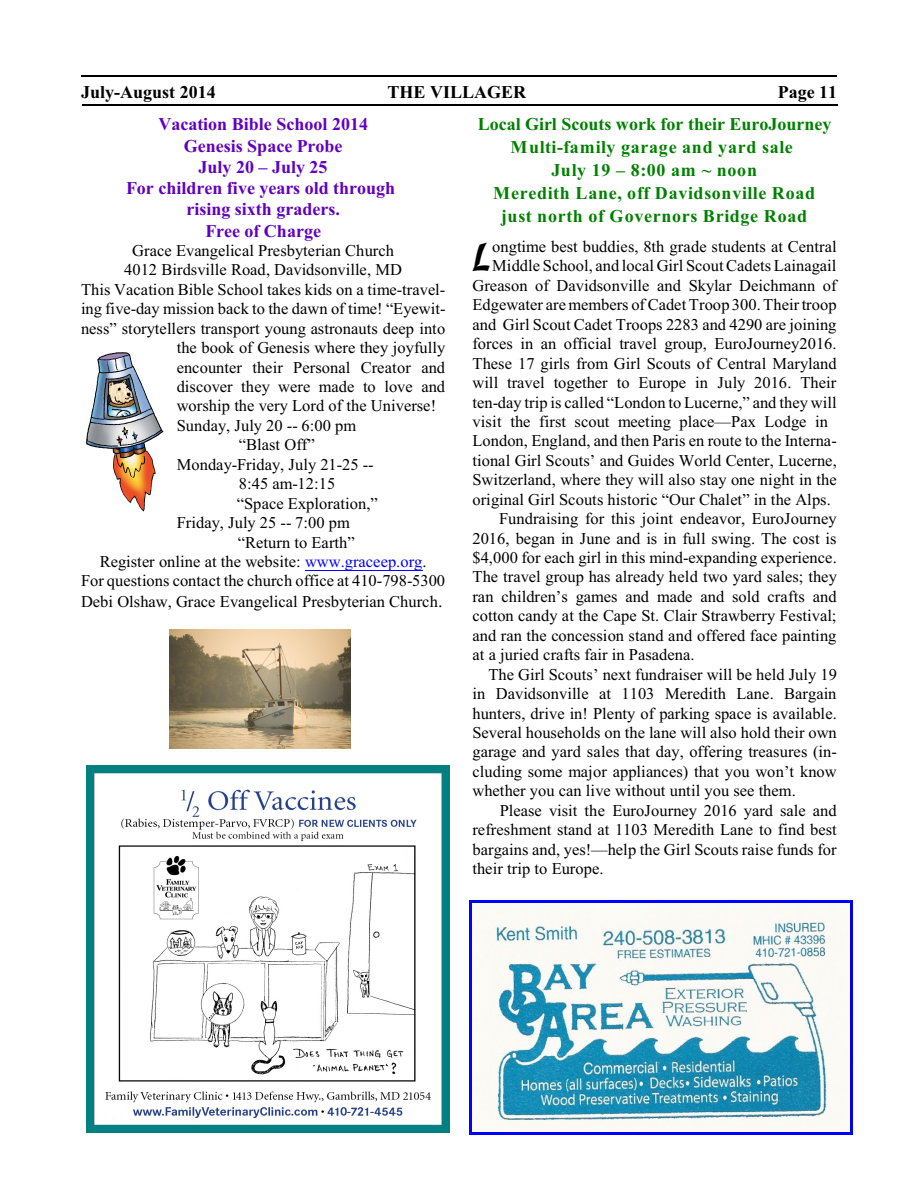
<style>
.page{position:relative;width:918px;height:1188px;background:#fff}
.page>*{position:absolute;margin:0;border:0;box-sizing:border-box;transform-origin:0 0}
.t1{font:39px "Freehand 471 BT";color:#000}
.t2{font:700 18px/22.8px "Times New Roman";letter-spacing:.035em;color:#008000;text-align:center}
.t3{font:700 18px/21.3px "Times New Roman";color:#6100bf;text-align:center}
.t4{font:700 18px "Times New Roman";color:#000}
.t5{font:16.5px "Times New Roman";color:#000}
.s1{color:#00f}
.s2{font-size:18px}
</style>
<div class="page">
<hr style="left:305px;top:570px;width:117px;height:1px;background:#00f">
<hr style="left:82px;top:104px;width:756px;height:1px;background:#000">
<hr style="left:81px;top:75px;width:755px;height:1px;background:#000">
<img style="left:86px;top:352px;width:78px;height:160px">
<img style="left:94px;top:772px;width:348px;height:353px">
<div style="left:87px;top:765px;width:7px;height:367px;background:#008080"></div>
<div style="left:442px;top:765px;width:7px;height:367px;background:#008080"></div>
<div style="left:87px;top:765px;width:362px;height:7px;background:#008080"></div>
<div style="left:87px;top:1125px;width:362px;height:7px;background:#008080"></div>
<img style="left:170px;top:629px;width:180px;height:120px">
<img style="left:472px;top:903px;width:378px;height:229px">
<hr style="left:469px;top:900px;width:3px;height:235px;background:#00f">
<hr style="left:850px;top:900px;width:3px;height:235px;background:#00f">
<hr style="left:469px;top:900px;width:384px;height:3px;background:#00f">
<hr style="left:469px;top:1132px;width:384px;height:3px;background:#00f">
<p class="t4" style="left:81px;top:86px;width:136px">July-August 2014</p>
<p class="t4" style="left:388px;top:86px;width:140px">THE VILLAGER</p>
<p class="t4" style="left:778px;top:86px;width:61px">Page 11</p>
<p class="t3" style="left:126px;top:116px;width:271px">Vacation Bible School 2014<br>Genesis Space Probe<br>July 20 – July 25<br>For children five years old through rising sixth graders.<br>Free of Charge</p>
<p class="t5" style="left:132px;top:245px;width:263px">Grace Evangelical Presbyterian Church</p>
<p class="t5" style="left:124px;top:264px;width:279px">4012 Birdsville Road, Davidsonville, MD</p>
<p class="t5" style="left:81px;top:283px;width:366px">This Vacation Bible School takes kids on a time-travel-</p>
<p class="t5" style="left:81px;top:303px;width:366px">ing five-day mission back to the dawn of time! “Eyewit-</p>
<p class="t5" style="left:81px;top:322px;width:366px">ness” storytellers transport young astronauts deep into</p>
<p class="t5" style="left:177px;top:342px;width:270px">the book of Genesis where they joyfully</p>
<p class="t5" style="left:177px;top:361px;width:270px">encounter their Personal Creator and</p>
<p class="t5" style="left:177px;top:381px;width:270px">discover they were made to love and</p>
<p class="t5" style="left:177px;top:400px;width:261px">worship the very Lord of the Universe!</p>
<p class="t5" style="left:177px;top:419px;width:181px">Sunday, July 20 -- 6:00 pm</p>
<p class="t5" style="left:239px;top:439px;width:77px">“Blast Off”</p>
<p class="t5" style="left:177px;top:458px;width:198px">Monday-Friday, July 21-25 --</p>
<p class="t5" style="left:239px;top:478px;width:98px">8:45 am-12:15</p>
<p class="t5" style="left:237px;top:497px;width:142px">“Space Exploration,”</p>
<p class="t5" style="left:177px;top:517px;width:175px">Friday, July 25 -- 7:00 pm</p>
<p class="t5" style="left:238px;top:536px;width:119px">“Return to Earth”</p>
<p class="t5" style="left:100px;top:556px;width:328px">Register online at the website: <span class="s1">www.graceep.org</span>.</p>
<p class="t5" style="left:81px;top:575px;width:366px">For questions contact the church office at 410-798-5300</p>
<p class="t5" style="left:81px;top:596px;width:363px">Debi Olshaw, Grace Evangelical Presbyterian Church<span class="s2">.</span></p>
<p class="t2" style="left:478px;top:115px;width:355px">Local Girl Scouts work for their EuroJourney Multi-family garage and yard sale<br>July 19 – 8:00 am ~ noon<br>Meredith Lane, off Davidsonville Road just north of Governors Bridge Road</p>
<p class="t1" style="left:472px;top:242px;width:21px">L</p>
<p class="t5" style="left:492px;top:241px;width:346px">ongtime best buddies, 8th grade students at Central</p>
<p class="t5" style="left:492px;top:260px;width:346px">Middle School, and local Girl Scout Cadets Lainagail</p>
<p class="t5" style="left:472px;top:279px;width:366px">Greason of Davidsonville and Skylar Deichmann of</p>
<p class="t5" style="left:472px;top:299px;width:366px">Edgewater are members of Cadet Troop 300.Their troop</p>
<p class="t5" style="left:472px;top:318px;width:366px">and Girl Scout Cadet Troops 2283 and 4290 are joining</p>
<p class="t5" style="left:472px;top:338px;width:366px">forces in an official travel group, EuroJourney2016.</p>
<p class="t5" style="left:472px;top:357px;width:366px">These 17 girls from Girl Scouts of Central Maryland</p>
<p class="t5" style="left:472px;top:377px;width:365px">will travel together to Europe in July 2016. Their</p>
<p class="t5" style="left:472px;top:396px;width:366px">ten-day trip is called “London to Lucerne,” and they will</p>
<p class="t5" style="left:472px;top:416px;width:357px">visit the first scout meeting place—Pax Lodge in</p>
<p class="t5" style="left:472px;top:435px;width:366px">London, England, and then Paris en route to the Interna-</p>
<p class="t5" style="left:472px;top:454px;width:366px">tional Girl Scouts’ and Guides World Center, Lucerne,</p>
<p class="t5" style="left:472px;top:474px;width:366px">Switzerland, where they will also stay one night in the</p>
<p class="t5" style="left:472px;top:493px;width:360px">original Girl Scouts historic “Our Chalet” in the Alps.</p>
<p class="t5" style="left:499px;top:513px;width:339px">Fundraising for this joint endeavor, EuroJourney</p>
<p class="t5" style="left:472px;top:532px;width:366px">2016, began in June and is in full swing. The cost is</p>
<p class="t5" style="left:472px;top:552px;width:366px">$4,000 for each girl in this mind-expanding experience.</p>
<p class="t5" style="left:472px;top:571px;width:366px">The travel group has already held two yard sales; they</p>
<p class="t5" style="left:472px;top:590px;width:366px">ran children’s games and made and sold crafts and</p>
<p class="t5" style="left:472px;top:610px;width:365px">cotton candy at the Cape St. Clair Strawberry Festival;</p>
<p class="t5" style="left:472px;top:629px;width:366px">and ran the concession stand and offered face painting</p>
<p class="t5" style="left:472px;top:649px;width:224px">at a juried crafts fair in Pasadena.</p>
<p class="t5" style="left:488px;top:668px;width:350px">The Girl Scouts’ next fundraiser will be held July 19</p>
<p class="t5" style="left:472px;top:688px;width:366px">in Davidsonville at 1103 Meredith Lane. Bargain</p>
<p class="t5" style="left:472px;top:707px;width:366px">hunters, drive in! Plenty of parking space is available.</p>
<p class="t5" style="left:472px;top:727px;width:366px">Several households on the lane will also hold their own</p>
<p class="t5" style="left:472px;top:746px;width:366px">garage and yard sales that day, offering treasures (in-</p>
<p class="t5" style="left:472px;top:765px;width:366px">cluding some major appliances) that you won’t know</p>
<p class="t5" style="left:472px;top:785px;width:325px">whether you can live without until you see them.</p>
<p class="t5" style="left:500px;top:804px;width:338px">Please visit the EuroJourney 2016 yard sale and</p>
<p class="t5" style="left:472px;top:824px;width:366px">refreshment stand at 1103 Meredith Lane to find best</p>
<p class="t5" style="left:472px;top:843px;width:366px">bargains and, yes!—help the Girl Scouts raise funds for</p>
<p class="t5" style="left:472px;top:863px;width:133px">their trip to Europe.</p>
</div>
